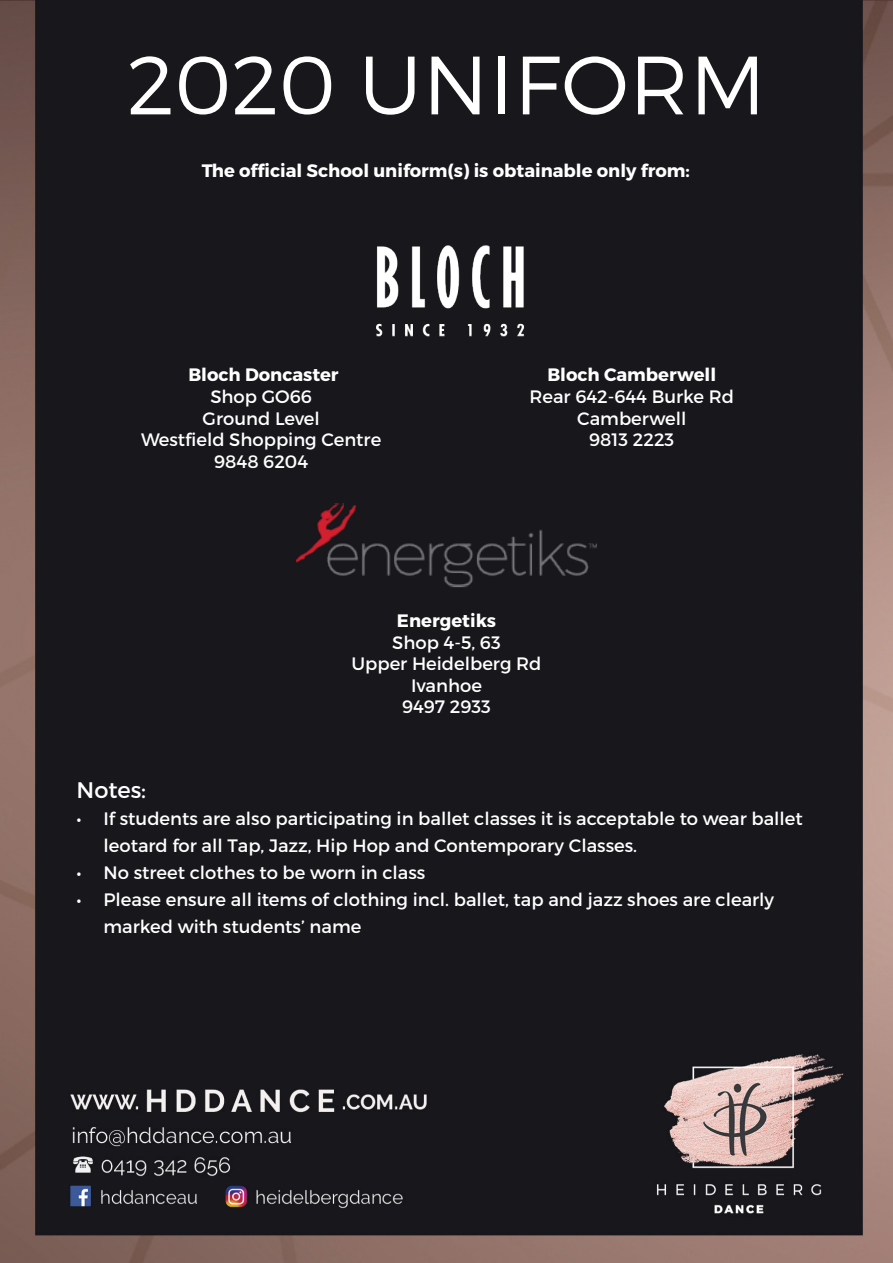
<style>
.page{position:relative;width:893px;height:1263px;background:#fff}
.page>*{position:absolute;margin:0;border:0;box-sizing:border-box;transform-origin:0 0}
.t1{font:300 82.5px "Montserrat";letter-spacing:.01em;color:#fff}
.t2{font:22.5px "Montserrat";color:#fff}
.t3{font:18px/27px "Montserrat";color:#fff}
.t4{font:700 18px "Montserrat";color:#fff}
</style>
<div class="page">
<img style="left:0;top:0;width:893px;height:1263px">
<img style="left:329px;top:236px;width:247px;height:108px">
<img style="left:296px;top:472px;width:300px;height:135px">
<p class="t1" style="left:127px;top:35px;width:640px">2020 UNIFORM</p>
<p class="t4" style="left:202px;top:159px;width:490px">The official School uniform(s) is obtainable only from:</p>
<p class="t4" style="left:188px;top:364px;width:152px">Bloch Doncaster</p>
<p class="t3" style="left:210px;top:383px;width:103px">Shop GO66</p>
<p class="t3" style="left:203px;top:405px;width:119px">Ground Level</p>
<p class="t3" style="left:141px;top:426px;width:242px">Westfield Shopping Centre</p>
<p class="t3" style="left:214px;top:448px;width:95px">9848 6204</p>
<p class="t4" style="left:547px;top:364px;width:170px">Bloch Camberwell</p>
<p class="t3" style="left:529px;top:383px;width:206px">Rear 642-644 Burke Rd</p>
<p class="t3" style="left:577px;top:405px;width:111px">Camberwell</p>
<p class="t3" style="left:589px;top:426px;width:87px">9813 2223</p>
<p class="t4" style="left:397px;top:609px;width:100px">Energetiks</p>
<p class="t3" style="left:351px;top:631px;width:192px;line-height:21.6px;text-align:center">Shop 4-5, 63<br>Upper Heidelberg Rd</p>
<p class="t3" style="left:411px;top:672px;width:72px">Ivanhoe</p>
<p class="t3" style="left:402px;top:693px;width:90px">9497 2933</p>
<p class="t2" style="left:77px;top:776px;width:71px">Notes:</p>
<p class="t3" style="left:104px;top:805px;width:701px;text-indent:-27px">• If students are also participating in ballet classes it is acceptable to wear ballet leotard for all Tap, Jazz, Hip Hop and Contemporary Classes.</p>
<p class="t3" style="left:77px;top:859px;width:350px">• No street clothes to be worn in class</p>
<p class="t3" style="left:104px;top:886px;width:672px;text-indent:-27px">• Please ensure all items of clothing incl. ballet, tap and jazz shoes are clearly marked with students’ name</p>
</div>
